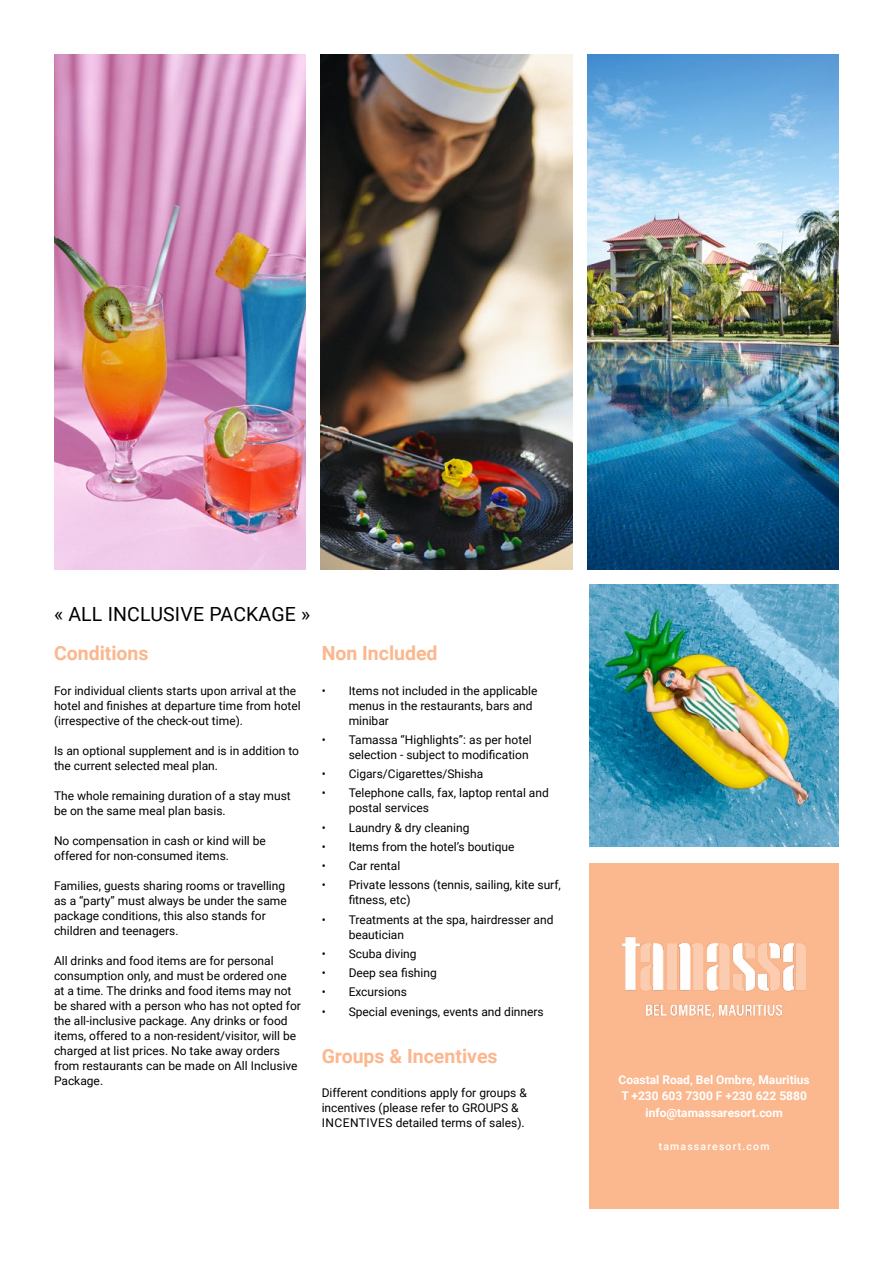
<style>
.page{position:relative;width:893px;height:1263px;background:#fff}
.page>*{position:absolute;margin:0;border:0;box-sizing:border-box;transform-origin:0 0}
.t1{font:700 19.5px "Roboto";color:#fbb78e}
.t2{font:19.5px "Roboto";letter-spacing:.01em;color:#000}
.t3{font:12px/15px "Roboto";color:#000}
.t4{font:700 12px/16.5px "Roboto";color:#fff;text-align:center}
.t5{font:500 10.5px "Roboto";letter-spacing:.11em;color:#fff}
</style>
<div class="page">
<img style="left:54px;top:54px;width:251px;height:516px">
<img style="left:321px;top:54px;width:251px;height:516px">
<img style="left:588px;top:54px;width:251px;height:516px">
<div style="left:589px;top:863px;width:250px;height:346px;background:#fbb78e"></div>
<img style="left:589px;top:584px;width:250px;height:262px">
<img style="left:622px;top:937px;width:184px;height:81px">
<h1 class="t2" style="left:54px;top:600px;width:258px">« ALL INCLUSIVE PACKAGE »</h1>
<h1 class="t1" style="left:54px;top:639px;width:96px">Conditions</h1>
<p class="t3" style="left:54px;top:682px;width:248px">For individual clients starts upon arrival at the hotel and finishes at departure time from hotel (irrespective of the check-out time).</p>
<p class="t3" style="left:54px;top:742px;width:247px">Is an optional supplement and is in addition to the current selected meal plan.</p>
<p class="t3" style="left:54px;top:787px;width:238px">The whole remaining duration of a stay must be on the same meal plan basis.</p>
<p class="t3" style="left:54px;top:832px;width:213px">No compensation in cash or kind will be offered for non-consumed items.</p>
<p class="t3" style="left:54px;top:877px;width:234px">Families, guests sharing rooms or travelling as a “party” must always be under the same package conditions, this also stands for children and teenagers.</p>
<p class="t3" style="left:54px;top:952px;width:248px">All drinks and food items are for personal consumption only, and must be ordered one<br>at a time. The drinks and food items may not be shared with a person who has not opted for the all-inclusive package. Any drinks or food items, offered to a non-resident/visitor, will be charged at list prices. No take away orders from restaurants can be made on All Inclusive Package.</p>
<h1 class="t1" style="left:322px;top:639px;width:117px">Non Included</h1>
<p class="t3" style="left:349px;top:682px;width:190px;text-indent:-27px">• Items not included in the applicable menus in the restaurants, bars and minibar</p>
<p class="t3" style="left:322px;top:731px;width:211px;text-align:right">• Tamassa “Highlights”: as per hotel selection - subject to modification</p>
<p class="t3" style="left:322px;top:766px;width:163px">• Cigars/Cigarettes/Shisha</p>
<p class="t3" style="left:349px;top:785px;width:202px;text-indent:-27px">• Telephone calls, fax, laptop rental and postal services</p>
<p class="t3" style="left:322px;top:819px;width:149px">• Laundry &amp; dry cleaning</p>
<p class="t3" style="left:322px;top:838px;width:194px">• Items from the hotel’s boutique</p>
<p class="t3" style="left:322px;top:858px;width:80px">• Car rental</p>
<p class="t3" style="left:349px;top:877px;width:214px;text-indent:-27px">• Private lessons (tennis, sailing, kite surf, fitness, etc)</p>
<p class="t3" style="left:349px;top:911px;width:206px;text-indent:-27px">• Treatments at the spa, hairdresser and beautician</p>
<p class="t3" style="left:322px;top:945px;width:97px">• Scuba diving</p>
<p class="t3" style="left:322px;top:965px;width:117px">• Deep sea fishing</p>
<p class="t3" style="left:322px;top:984px;width:87px">• Excursions</p>
<p class="t3" style="left:322px;top:1003px;width:224px">• Special evenings, events and dinners</p>
<h1 class="t1" style="left:322px;top:1042px;width:177px">Groups &amp; Incentives</h1>
<p class="t3" style="left:322px;top:1085px;width:207px">Different conditions apply for groups &amp; incentives (please refer to GROUPS &amp;<br>INCENTIVES detailed terms of sales).</p>
<p class="t4" style="left:618px;top:1070px;width:193px">Coastal Road, Bel Ombre, Mauritius<br>T +230 603 7300 F +230 622 5880 info@tamassaresort.com</p>
<p class="t5" style="left:659px;top:1138px;width:112px">tamassaresort.com</p>
</div>
